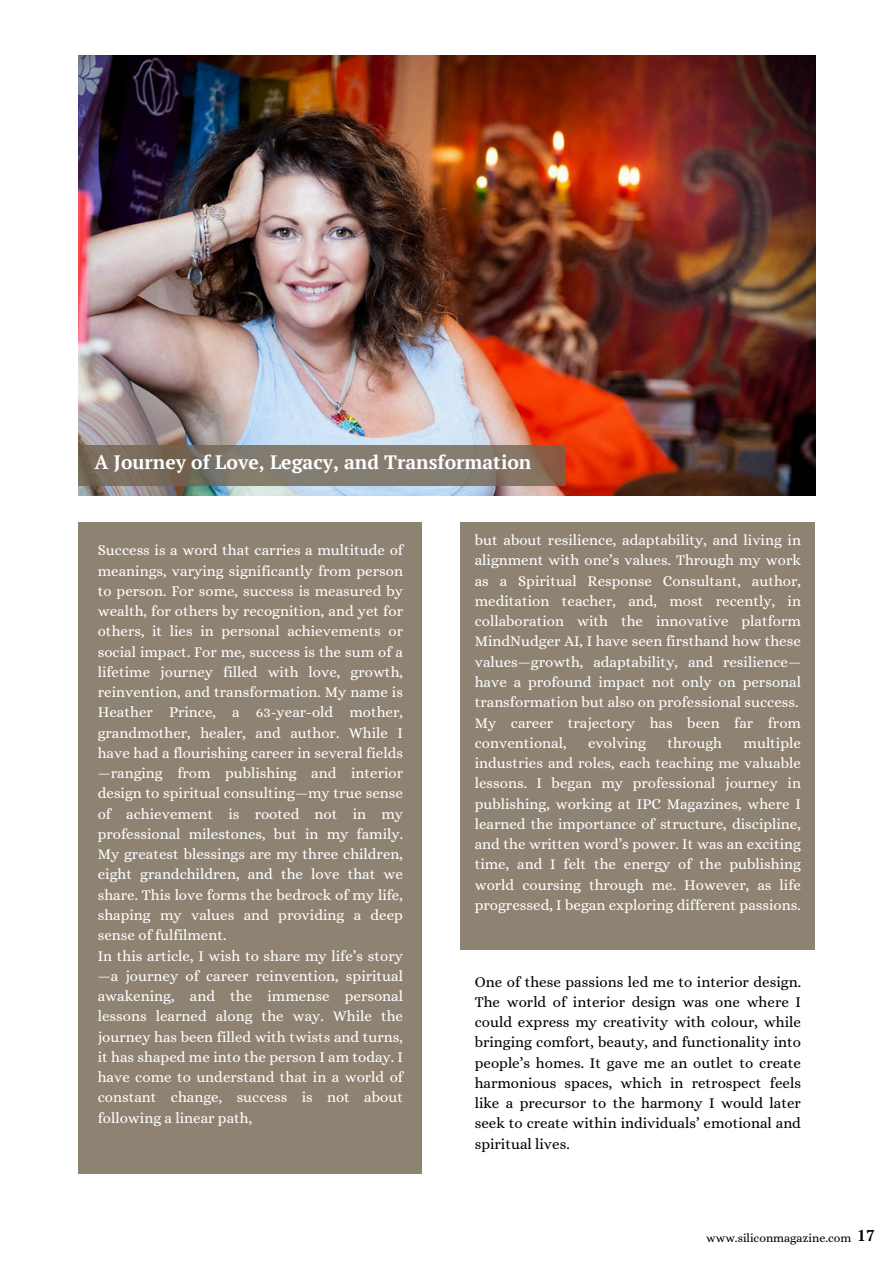
<style>
.page{position:relative;width:894px;height:1264px;background:#fff}
.page>*{position:absolute;margin:0;border:0;box-sizing:border-box;transform-origin:0 0}
.t1{font:700 19.35px "PT Serif";color:#fff}
.t2{font:700 15.6px "PT Serif";color:#000}
.t3{font:15px/20.2px "Alice";color:#fff}
.t4{font:15px/20.2px "Alice";color:#000;text-align:justify}
.t5{font:12.15px "Alice";color:#000}
</style>
<div class="page">
<div style="left:79px;top:522px;width:343px;height:651px;background:#8e8373"></div>
<img style="left:79px;top:55px;width:735px;height:440px">
<div style="left:460px;top:522px;width:354px;height:427px;background:#8e8373"></div>
<svg style="left:79px;top:445px;width:486px;height:40px;fill:#837b6e"></svg>
<h2 class="t1" style="left:95px;top:448px;width:438px">A Journey of Love, Legacy, and Transformation</h2>
<h2 class="t3" style="left:98px;top:540px;width:307px">Success is a word that carries a multitude of meanings, varying significantly from person to person. For some, success is measured by wealth, for others by recognition, and yet for others, it lies in personal achievements or social impact. For me, success is the sum of a lifetime journey filled with love, growth, reinvention, and transformation. My name is Heather Prince, a 63-year-old mother, grandmother, healer, and author. While I have had a flourishing career in several fields —ranging from publishing and interior design to spiritual consulting—my true sense of achievement is rooted not in my professional milestones, but in my family.<br>My greatest blessings are my three children, eight grandchildren, and the love that we share. This love forms the bedrock of my life, shaping my values and providing a deep sense of fulfilment.<br>In this article, I wish to share my life’s story —a journey of career reinvention, spiritual awakening, and the immense personal lessons learned along the way. While the journey has been filled with twists and turns, it has shaped me into the person I am today. I have come to understand that in a world of constant change, success is not about following a linear path,</h2>
<h1 class="t3" style="left:474px;top:530px;width:328px">but about resilience, adaptability, and living in alignment with one’s values. Through my work as a Spiritual Response Consultant, author, meditation teacher, and, most recently, in collaboration with the innovative platform MindNudger AI, I have seen firsthand how these values—growth, adaptability, and resilience— have a profound impact not only on personal transformation but also on professional success.<br>My career trajectory has been far from conventional,</h1>
<h1 class="t3" style="left:474px;top:732px;width:328px;text-align:justify;text-indent:269px">multiple industries and roles, each teaching me valuable lessons. I began my professional journey in publishing, working at IPC Magazines, where I learned the importance of structure, discipline, and the written word’s power. It was an exciting time, and I felt the energy of the publishing world coursing through me. However, as life progressed, I began exploring different passions.</h1>
<h1 class="t3" style="left:588px;top:732px;width:59px">evolving</h1>
<h1 class="t3" style="left:667px;top:732px;width:56px">through</h1>
<h2 class="t4" style="left:474px;top:971px;width:328px">One of these passions led me to interior design.<br>The world of interior design was one where I could express my creativity with colour, while bringing comfort, beauty, and functionality into people’s homes. It gave me an outlet to create harmonious spaces, which in retrospect feels like a precursor to the harmony I would later seek to create within individuals’ emotional and spiritual lives.</h2>
<p class="t5" style="left:705px;top:1230px;width:147px">www.siliconmagazine.com</p>
<p class="t2" style="left:857px;top:1225px;width:19px">17</p>
</div>
